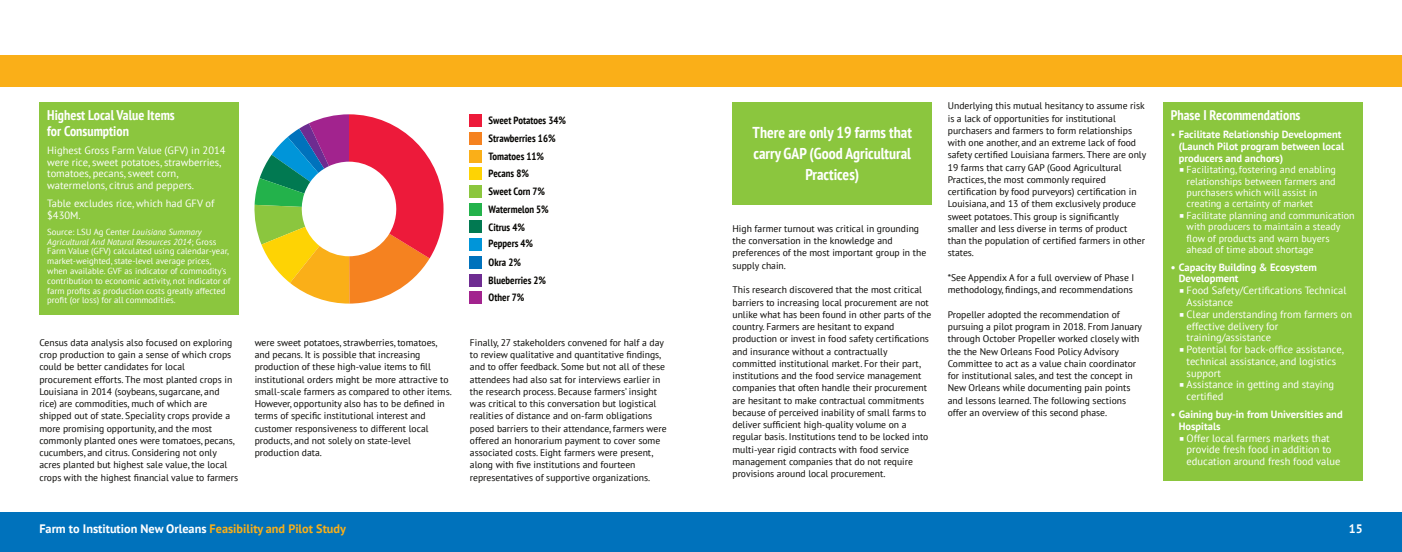
<style>
.page{position:relative;width:1402px;height:552px;background:#fff}
.page>*{position:absolute;margin:0;border:0;box-sizing:border-box;transform-origin:0 0}
.t1{font:700 condensed 15.75px/21px "PT Sans";color:#fff;text-align:center}
.t2{font:700 condensed 14px/15.7px "PT Sans";color:#fff}
.t3{font:700 12.25px "PT Sans";color:#fff}
.t4{font:10.5px/11.7px "PT Sans";color:#fff}
.t5{font:700 10.5px/11.7px "PT Sans";color:#fff}
.t6{font:700 condensed 10.5px/17.7px "PT Sans";color:#080704}
.t7{font:10.06px/11.3px "PT Sans";color:#fff}
.t8{font:9.62px/12.2px "PT Sans";color:#080704}
.t9{font:8.75px/9.8px "PT Sans";color:#fff}
.s1{font-style:italic}
.s2{font-weight:400}
.s3{font-family:"Lucida Grande";font-size:10.5px}
.s4{font-family:"Lucida Grande"}
.s5{color:#faaf18}
</style>
<div class="page">
<div style="left:0;top:512px;width:1402px;height:39px;background:#0072bc"></div>
<div style="left:0;top:55px;width:1402px;height:32px;background:#faaf18"></div>
<div style="left:1163px;top:102px;width:199px;height:378px;background:#8bc63e"></div>
<svg style="left:254px;top:114px;width:189px;height:189px"></svg>
<div style="left:470px;top:114px;width:12px;height:13px;background:#ed1a3a"></div>
<div style="left:470px;top:132px;width:12px;height:12px;background:#f58220"></div>
<div style="left:470px;top:150px;width:12px;height:12px;background:#faaf18"></div>
<div style="left:470px;top:167px;width:12px;height:13px;background:#fed304"></div>
<div style="left:470px;top:185px;width:12px;height:13px;background:#8bc63e"></div>
<div style="left:470px;top:203px;width:12px;height:12px;background:#23b24b"></div>
<div style="left:470px;top:220px;width:12px;height:13px;background:#017951"></div>
<div style="left:470px;top:238px;width:12px;height:13px;background:#0095d9"></div>
<div style="left:470px;top:256px;width:12px;height:12px;background:#0072bc"></div>
<div style="left:470px;top:273px;width:12px;height:13px;background:#6e2c91"></div>
<div style="left:470px;top:291px;width:12px;height:12px;background:#a2238e"></div>
<div style="left:39px;top:102px;width:200px;height:213px;background:#8bc63e"></div>
<div style="left:732px;top:102px;width:200px;height:103px;background:#8bc63e"></div>
<h2 class="t2" style="left:47px;top:109px;width:129px">Highest Local Value Items for Consumption</h2>
<p class="t4" style="left:47px;top:145px;width:180px">Highest Gross Farm Value (GFV) in 2014 were rice, sweet potatoes, strawberries, tomatoes, pecans, sweet corn, watermelons, citrus and peppers.</p>
<p class="t4" style="left:47px;top:198px;width:169px">Table excludes rice, which had GFV of $430M.</p>
<p class="t9" style="left:47px;top:227px;width:185px">Source: LSU Ag Center <span class="s1">Louisiana Summary Agricultural And Natural Resources 2014</span>; Gross Farm Value (GFV) calculated using calendar-year, market-weighted, state-level average prices, when available. GVF as indicator of commodity’s contribution to economic activity, not indicator of farm profits as production costs greatly affected profit (or loss) for all commodities.</p>
<p class="t6" style="left:489px;top:113px;width:79px">Sweet Potatoes 34%<br>Strawberries 16%<br>Tomatoes 11%<br>Pecans 8%<br>Sweet Corn 7%<br>Watermelon 5%<br>Citrus 4%</p>
<p class="t6" style="left:489px;top:235px;width:46px;line-height:18.6px">Peppers 4%<br>Okra 2%</p>
<p class="t6" style="left:489px;top:272px;width:59px;line-height:17.2px">Blueberries 2%<br>Other 7%</p>
<p class="t8" style="left:39px;top:337px;width:200px">Census data analysis also focused on exploring crop production to gain a sense of which crops could be better candidates for local procurement efforts. The most planted crops in Louisiana in 2014 (soybeans, sugarcane, and rice) are commodities, much of which are shipped out of state. Speciality crops provide a more promising opportunity, and the most commonly planted ones were tomatoes, pecans, cucumbers, and citrus. Considering not only acres planted but highest sale value, the local crops with the highest financial value to farmers</p>
<p class="t8" style="left:255px;top:337px;width:199px">were sweet potatoes, strawberries, tomatoes, and pecans. It is possible that increasing production of these high-value items to fill institutional orders might be more attractive to small-scale farmers as compared to other items.<br>However, opportunity also has to be defined in terms of specific institutional interest and customer responsiveness to different local products, and not solely on state-level production data.</p>
<p class="t8" style="left:470px;top:337px;width:198px">Finally, 27 stakeholders convened for half a day to review qualitative and quantitative findings, and to offer feedback. Some but not all of these attendees had also sat for interviews earlier in the research process. Because farmers’ insight was critical to this conversation but logistical realities of distance and on-farm obligations posed barriers to their attendance, farmers were offered an honorarium payment to cover some associated costs. Eight farmers were present, along with five institutions and fourteen representatives of supportive organizations.</p>
<h1 class="t1" style="left:752px;top:124px;width:161px">There are only 19 farms that carry GAP (Good Agricultural<br>Practices)</h1>
<p class="t8" style="left:732px;top:223px;width:195px">High farmer turnout was critical in grounding the conversation in the knowledge and preferences of the most important group in the supply chain.</p>
<p class="t8" style="left:732px;top:284px;width:200px">This research discovered that the most critical barriers to increasing local procurement are not unlike what has been found in other parts of the country. Farmers are hesitant to expand production or invest in food safety certifications and insurance without a contractually committed institutional market. For their part, institutions and the food service management companies that often handle their procurement are hesitant to make contractual commitments because of perceived inability of small farms to deliver sufficient high-quality volume on a regular basis. Institutions tend to be locked into multi-year rigid contracts with food service management companies that do not require provisions around local procurement.</p>
<p class="t8" style="left:948px;top:101px;width:200px">Underlying this mutual hesitancy to assume risk is a lack of opportunities for institutional purchasers and farmers to form relationships with one another, and an extreme lack of food safety certified Louisiana farmers. There are only 19 farms that carry GAP (Good Agricultural Practices, the most commonly required certification by food purveyors) certification in Louisiana, and 13 of them exclusively produce sweet potatoes. This group is significantly smaller and less diverse in terms of product than the population of certified farmers in other states.</p>
<p class="t8" style="left:948px;top:272px;width:188px">*See Appendix A for a full overview of Phase I methodology, findings, and recommendations</p>
<p class="t8" style="left:948px;top:309px;width:196px">Propeller adopted the recommendation of pursuing a pilot program in 2018. From January through October Propeller worked closely with the the New Orleans Food Policy Advisory Committee to act as a value chain coordinator for institutional sales, and test the concept in New Orleans while documenting pain points and lessons learned. The following sections offer an overview of this second phase.</p>
<h2 class="t2" style="left:1171px;top:109px;width:131px">Phase I Recommendations</h2>
<p class="t5" style="left:1179px;top:129px;width:167px;text-indent:-8px"><span class="s2">•</span> Facilitate Relationship Development (Launch Pilot program between local producers and anchors)</p>
<p class="t7" style="left:1186px;top:165px;width:151px;text-indent:-8px"><span class="s3">■</span> Facilitating, fostering and enabling relationships between farmers and purchasers which will assist in creating a certainty of market</p>
<p class="t7" style="left:1186px;top:211px;width:170px;text-indent:-8px"><span class="s3">■</span> Facilitate planning and communication with producers to maintain a steady flow of products and warn buyers ahead of time about shortage</p>
<p class="t5" style="left:1179px;top:262px;width:140px;text-indent:-8px">• Capacity Building &amp; Ecosystem<br>Development</p>
<p class="t4" style="left:1186px;top:285px;width:161px;text-indent:-8px"><span class="s4">■</span> Food Safety/Certifications Technical<br>Assistance</p>
<p class="t4" style="left:1186px;top:309px;width:167px;text-indent:-8px"><span class="s4">■</span> Clear understanding from farmers on effective delivery for training/assistance</p>
<p class="t4" style="left:1186px;top:344px;width:159px;text-indent:-8px"><span class="s4">■</span> Potential for back-office assistance, technical assistance, and logistics support</p>
<p class="t4" style="left:1186px;top:379px;width:149px;text-indent:-8px"><span class="s4">■</span> Assistance in getting and staying certified</p>
<p class="t5" style="left:1179px;top:409px;width:165px;text-indent:-8px">• Gaining buy-in from Universities and<br>Hospitals</p>
<p class="t4" style="left:1186px;top:432px;width:155px;text-indent:-8px"><span class="s4">■</span> Offer local farmers markets that provide fresh food in addition to education around fresh food value</p>
<p class="t3" style="left:39px;top:523px;width:308px">Farm to Institution New Orleans <span class="s5">Feasibility and Pilot Study</span></p>
<p class="t3" style="left:1348px;top:523px;width:15px">15</p>
</div>
